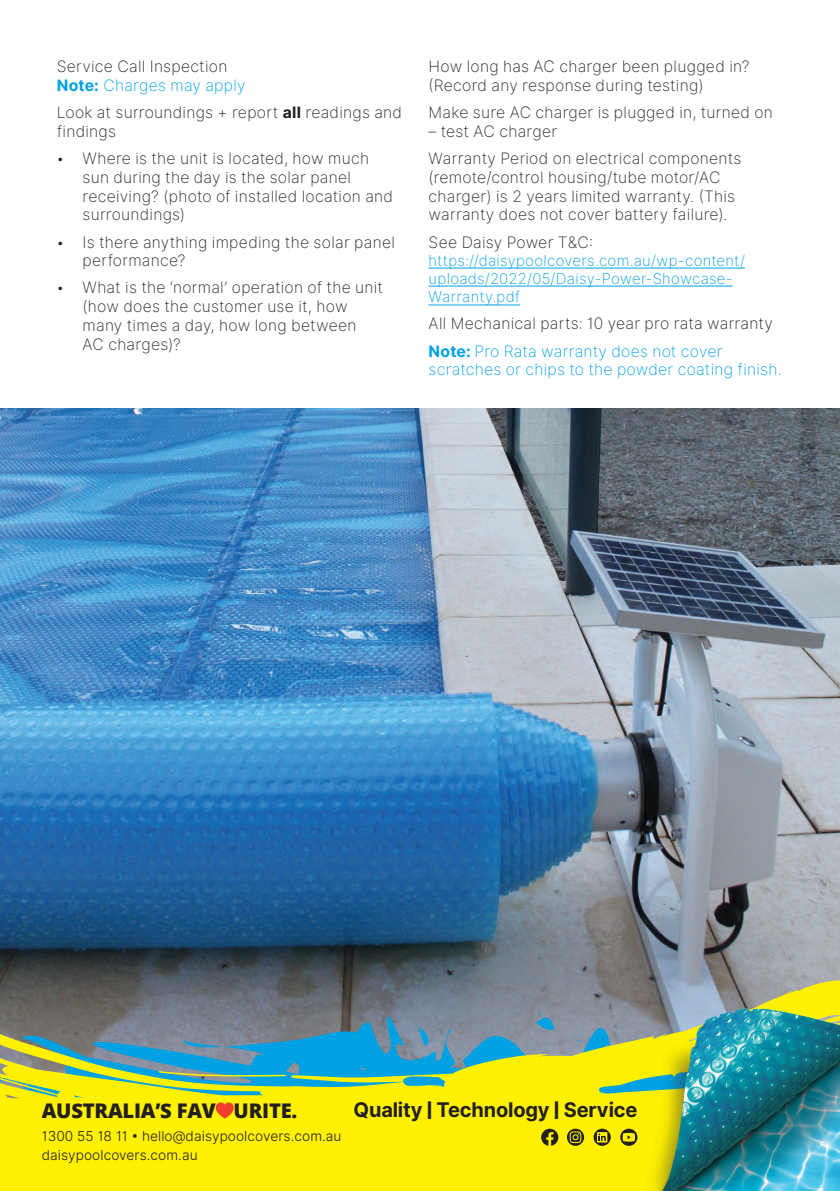
<style>
.page{position:relative;width:840px;height:1191px;background:#fff}
.page>*{position:absolute;margin:0;border:0;box-sizing:border-box;transform-origin:0 0}
.t1{font:700 20.2px "Inter";letter-spacing:-.01em;color:#231f20}
.t2{font:800 20.2px "Open Sans";letter-spacing:-.01em;color:#231f20}
.t3{font:15.8px/19px "Inter Extra Light BETA";letter-spacing:.015em;color:#231f20}
.t4{font:15.8px "Inter Extra Light BETA";letter-spacing:.015em;color:#00a1e3}
.t5{font:15px/18.4px "Inter Extra Light BETA";letter-spacing:.015em;color:#00a1e3}
.t6{font:13.8px/19px "Inter Light BETA";letter-spacing:.005em;color:#231f20}
.s1{font-family:"Inter";font-weight:700;color:#00a1e3}
.s2{color:#00a1e3}
.s3{font-family:"Inter";font-weight:700}
.s4{font-size:24.2px}
</style>
<div class="page">
<img style="left:0;top:408px;width:839px;height:587px">
<hr style="left:428px;top:268px;width:316px;height:1px;background:#00a1e3">
<hr style="left:428px;top:286px;width:304px;height:1px;background:#00a1e3">
<hr style="left:428px;top:305px;width:91px;height:1px;background:#00a1e3">
<svg style="left:0;top:995px;width:597px;height:90px;background:#709789"></svg>
<svg style="left:0;top:1085px;width:599px;height:11px;background:#e3e719"></svg>
<svg style="left:403px;top:1076px;width:42px;height:11px"></svg>
<div style="left:0;top:1096px;width:599px;height:95px;background:#fff101"></div>
<svg style="left:216px;top:1102px;width:18px;height:16px"></svg>
<svg style="left:541px;top:1128px;width:17px;height:17px"></svg>
<svg style="left:566px;top:1128px;width:17px;height:17px"></svg>
<svg style="left:593px;top:1128px;width:6px;height:17px"></svg>
<img style="left:599px;top:964px;width:240px;height:227px">
<p class="t3" style="left:57px;top:57px;width:190px">Service Call Inspection<br><span class="s1">Note:</span> <span class="s2">Charges may apply</span></p>
<p class="t3" style="left:57px;top:103px;width:347px">Look at surroundings + report <span class="s3">all</span> readings and findings</p>
<p class="t3" style="left:82px;top:149px;width:312px;text-indent:-26px">• Where is the unit is located, how much sun during the day is the solar panel receiving? (photo of installed location and surroundings)</p>
<p class="t3" style="left:82px;top:232px;width:313px;text-indent:-26px">• Is there anything impeding the solar panel performance?</p>
<p class="t3" style="left:82px;top:278px;width:302px;text-indent:-26px">• What is the ‘normal’ operation of the unit (how does the customer use it, how many times a day, how long between<br>AC charges)?</p>
<p class="t3" style="left:428px;top:57px;width:322px">How long has AC charger been plugged in? (Record any response during testing)</p>
<p class="t3" style="left:428px;top:103px;width:346px">Make sure AC charger is plugged in, turned on</p>
<p class="t3" style="left:428px;top:118px;width:314px;line-height:27px">– test AC charger<br>Warranty Period on electrical components</p>
<p class="t3" style="left:428px;top:168px;width:308px">(remote/control housing/tube motor/AC charger) is 2 years limited warranty. (This warranty does not cover battery failure).</p>
<p class="t3" style="left:428px;top:232px;width:166px">See Daisy Power T&amp;C:</p>
<p class="t5" style="left:428px;top:251px;width:318px">https://daisypoolcovers.com.au/wp-content/ uploads/2022/05/Daisy-Power-Showcase-<br>Warranty.pdf</p>
<p class="t3" style="left:428px;top:310px;width:345px;line-height:27px">All Mechanical parts: 10 year pro rata warranty<br><span class="s1">Note:</span> <span class="s2">Pro Rata warranty does not cover</span></p>
<p class="t4" style="left:428px;top:358px;width:354px">scratches or chips to the powder coating finish.</p>
<p class="t2" style="left:42px;top:1095px;width:257px">AUSTRALIA’S FAV URITE.</p>
<p class="t1" style="left:353px;top:1095px;width:285px">Quality <span class="s4">I</span> Technology <span class="s4">I</span> Service</p>
<p class="t6" style="left:42px;top:1127px;width:301px">1300 55 18 11 • hello@daisypoolcovers.com.au daisypoolcovers.com.au</p>
</div>
